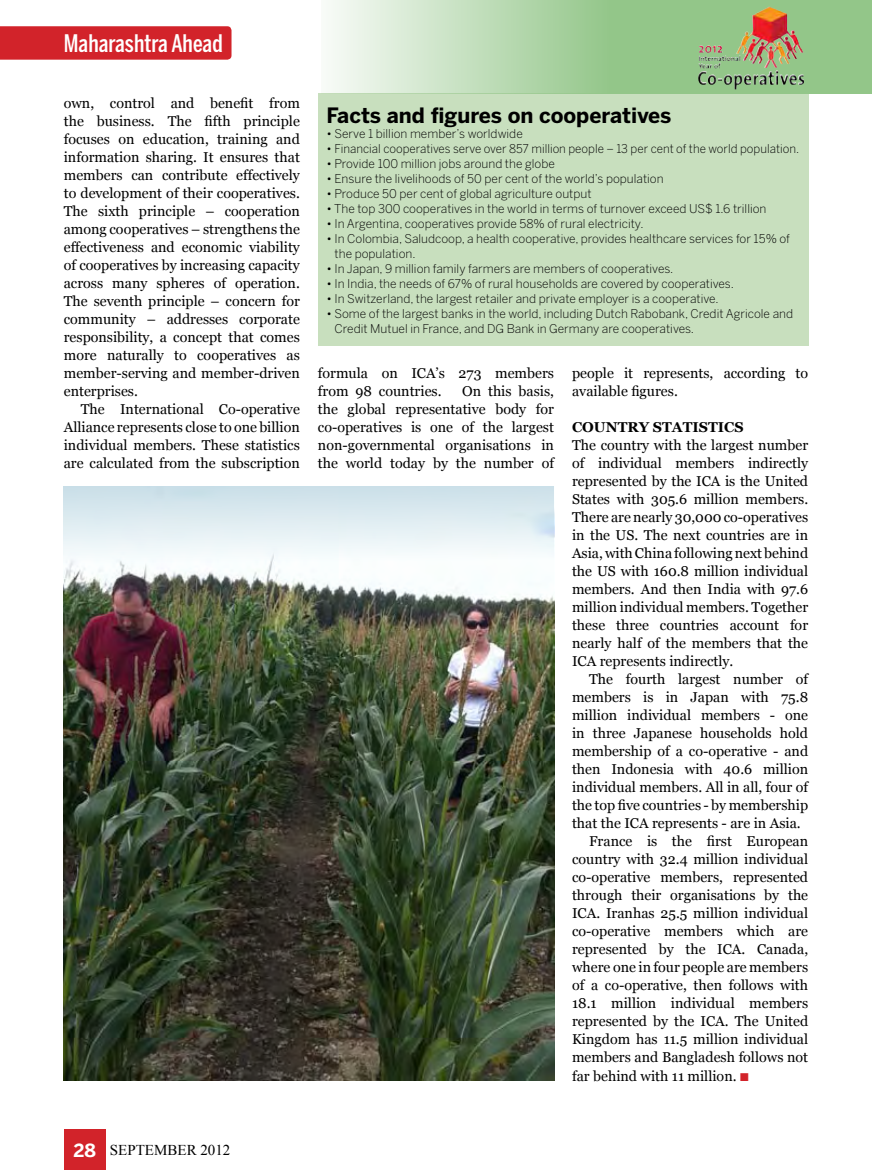
<style>
.page{position:relative;width:872px;height:1170px;background:#fff}
.page>*{position:absolute;margin:0;border:0;box-sizing:border-box;transform-origin:0 0}
.t1{font:500 24px "Benton Sans Comp";color:#fff}
.t2{font:700 21px "Benton Sans";color:#000}
.t3{font:15px "Times New Roman";color:#000}
.t4{font:14.25px/18px "Georgia";color:#000}
.t5{font:700 14.25px "Georgia";color:#000}
.t6{font:300 12px/15px "Benton Sans";color:#000}
.s1{color:#d2232a}
.s2{font-family:"Benton Sans";font-weight:700;font-size:18px;color:#fff}
</style>
<div class="page">
<div style="left:0;top:26px;width:231px;height:34px;background:#d2232a"></div>
<div style="left:64px;top:1129px;width:42px;height:40px;background:#d2232a"></div>
<div style="left:318px;top:94px;width:490px;height:252px;background:#c8dfbe"></div>
<img style="left:64px;top:594px;width:490px;height:486px">
<svg style="left:64px;top:486px;width:490px;height:108px"></svg>
<svg style="left:321px;top:0;width:551px;height:94px;background:#aed2a7"></svg>
<img style="left:736px;top:7px;width:54px;height:57px">
<p class="t1" style="left:64px;top:30px;width:160px">Maharashtra Ahead</p>
<p class="t4" style="left:64px;top:94px;width:238px">own, control and benefit from</p>
<p class="t4" style="left:64px;top:112px;width:238px">the business. The fifth principle</p>
<p class="t4" style="left:64px;top:130px;width:238px">focuses on education, training and</p>
<p class="t4" style="left:64px;top:148px;width:238px">information sharing. It ensures that</p>
<p class="t4" style="left:64px;top:166px;width:238px">members can contribute effectively</p>
<p class="t4" style="left:64px;top:184px;width:238px">to development of their cooperatives.</p>
<p class="t4" style="left:64px;top:202px;width:238px">The sixth principle – cooperation</p>
<p class="t4" style="left:64px;top:220px;width:238px">among cooperatives – strengthens the</p>
<p class="t4" style="left:64px;top:238px;width:238px">effectiveness and economic viability</p>
<p class="t4" style="left:64px;top:256px;width:238px">of cooperatives by increasing capacity</p>
<p class="t4" style="left:64px;top:274px;width:238px">across many spheres of operation.</p>
<p class="t4" style="left:64px;top:292px;width:238px">The seventh principle – concern for</p>
<p class="t4" style="left:64px;top:310px;width:238px">community – addresses corporate</p>
<p class="t4" style="left:64px;top:328px;width:238px">responsibility, a concept that comes</p>
<p class="t4" style="left:64px;top:346px;width:238px">more naturally to cooperatives as</p>
<p class="t4" style="left:64px;top:364px;width:238px">member-serving and member-driven</p>
<p class="t4" style="left:64px;top:382px;width:76px">enterprises.</p>
<p class="t4" style="left:81px;top:400px;width:221px">The International Co-operative</p>
<p class="t4" style="left:64px;top:418px;width:238px">Alliance represents close to one billion</p>
<p class="t4" style="left:64px;top:436px;width:238px">individual members. These statistics</p>
<p class="t4" style="left:64px;top:454px;width:238px">are calculated from the subscription</p>
<p class="t2" style="left:326px;top:103px;width:346px">Facts and figures on cooperatives</p>
<p class="t6" style="left:326px;top:126px;width:198px">• Serve 1 billion member’s worldwide</p>
<p class="t6" style="left:326px;top:141px;width:474px">• Financial cooperatives serve over 857 million people – 13 per cent of the world population.</p>
<p class="t6" style="left:326px;top:156px;width:230px">• Provide 100 million jobs around the globe</p>
<p class="t6" style="left:326px;top:171px;width:339px">• Ensure the livelihoods of 50 per cent of the world’s population</p>
<p class="t6" style="left:326px;top:186px;width:267px">• Produce 50 per cent of global agriculture output</p>
<p class="t6" style="left:326px;top:201px;width:441px">• The top 300 cooperatives in the world in terms of turnover exceed US$ 1.6 trillion</p>
<p class="t6" style="left:326px;top:216px;width:319px">• In Argentina, cooperatives provide 58% of rural electricity.</p>
<p class="t6" style="left:334px;top:231px;width:457px;text-indent:-8px">• In Colombia, Saludcoop, a health cooperative, provides healthcare services for 15% of the population.</p>
<p class="t6" style="left:326px;top:261px;width:348px">• In Japan, 9 million family farmers are members of cooperatives.</p>
<p class="t6" style="left:326px;top:276px;width:409px">• In India, the needs of 67% of rural households are covered by cooperatives.</p>
<p class="t6" style="left:326px;top:291px;width:394px">• In Switzerland, the largest retailer and private employer is a cooperative.</p>
<p class="t6" style="left:334px;top:306px;width:460px;text-indent:-8px">• Some of the largest banks in the world, including Dutch Rabobank, Credit Agricole and<br>Credit Mutuel in France, and DG Bank in Germany are cooperatives.</p>
<p class="t4" style="left:318px;top:364px;width:238px">formula on ICA’s 273 members from 98 countries.</p>
<p class="t4" style="left:318px;top:382px;width:238px;text-align:justify;text-indent:144px">On this basis, the global representative body for co-operatives is one of the largest non-governmental organisations in the world today by the number of</p>
<p class="t4" style="left:572px;top:364px;width:238px">people it represents, according to available figures.</p>
<p class="t5" style="left:572px;top:419px;width:172px">COUNTRY STATISTICS</p>
<p class="t4" style="left:572px;top:436px;width:238px">The country with the largest number</p>
<p class="t4" style="left:572px;top:454px;width:238px">of individual members indirectly</p>
<p class="t4" style="left:572px;top:472px;width:238px">represented by the ICA is the United</p>
<p class="t4" style="left:572px;top:490px;width:238px">States with 305.6 million members.</p>
<p class="t4" style="left:572px;top:508px;width:238px">There are nearly 30,000 co-operatives</p>
<p class="t4" style="left:572px;top:526px;width:238px">in the US. The next countries are in</p>
<p class="t4" style="left:572px;top:544px;width:238px">Asia, with China following next behind</p>
<p class="t4" style="left:572px;top:562px;width:238px">the US with 160.8 million individual</p>
<p class="t4" style="left:572px;top:580px;width:238px">members. And then India with 97.6</p>
<p class="t4" style="left:572px;top:598px;width:238px">million individual members. Together</p>
<p class="t4" style="left:572px;top:616px;width:238px">these three countries account for</p>
<p class="t4" style="left:572px;top:634px;width:238px">nearly half of the members that the</p>
<p class="t4" style="left:572px;top:652px;width:163px">ICA represents indirectly.</p>
<p class="t4" style="left:589px;top:670px;width:221px">The fourth largest number of</p>
<p class="t4" style="left:572px;top:688px;width:238px">members is in Japan with 75.8</p>
<p class="t4" style="left:572px;top:706px;width:238px">million individual members - one</p>
<p class="t4" style="left:572px;top:724px;width:238px">in three Japanese households hold</p>
<p class="t4" style="left:572px;top:742px;width:238px">membership of a co-operative - and</p>
<p class="t4" style="left:572px;top:760px;width:238px">then Indonesia with 40.6 million</p>
<p class="t4" style="left:572px;top:778px;width:238px">individual members. All in all, four of</p>
<p class="t4" style="left:572px;top:796px;width:238px">the top five countries - by membership</p>
<p class="t4" style="left:572px;top:814px;width:230px">that the ICA represents - are in Asia.</p>
<p class="t4" style="left:589px;top:832px;width:221px">France is the first European</p>
<p class="t4" style="left:572px;top:850px;width:238px">country with 32.4 million individual</p>
<p class="t4" style="left:572px;top:868px;width:238px">co-operative members, represented</p>
<p class="t4" style="left:572px;top:886px;width:238px">through their organisations by the</p>
<p class="t4" style="left:572px;top:904px;width:238px">ICA. Iranhas 25.5 million individual</p>
<p class="t4" style="left:572px;top:922px;width:238px">co-operative members which are</p>
<p class="t4" style="left:572px;top:940px;width:238px">represented by the ICA. Canada,</p>
<p class="t4" style="left:572px;top:958px;width:238px">where one in four people are members</p>
<p class="t4" style="left:572px;top:976px;width:238px">of a co-operative, then follows with</p>
<p class="t4" style="left:572px;top:994px;width:238px">18.1 million individual members</p>
<p class="t4" style="left:572px;top:1012px;width:238px">represented by the ICA. The United</p>
<p class="t4" style="left:572px;top:1030px;width:238px">Kingdom has 11.5 million individual</p>
<p class="t4" style="left:572px;top:1048px;width:238px">members and Bangladesh follows not</p>
<p class="t4" style="left:572px;top:1066px;width:178px">far behind with 11 million. <span class="s1">■</span></p>
<p class="t3" style="left:73px;top:1139px;width:158px"><span class="s2">28</span> SEPTEMBER 2012</p>
</div>
